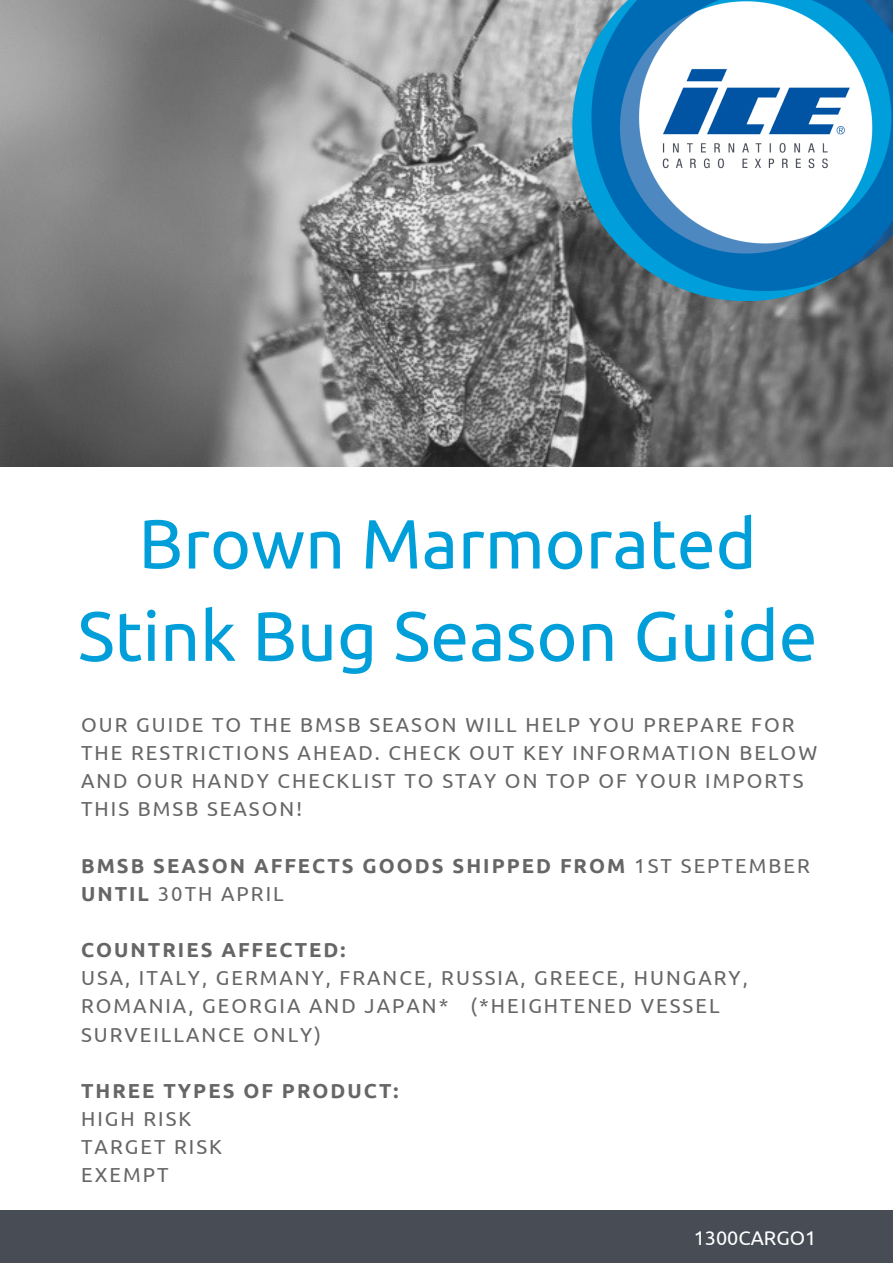
<style>
.page{position:relative;width:893px;height:1263px;background:#fff}
.page>*{position:absolute;margin:0;border:0;box-sizing:border-box;transform-origin:0 0}
.t1{font:69.6px/92.4px "Ubuntu";color:#009fda;text-align:center}
.t2{font:20.25px/28.2px "Ubuntu";letter-spacing:.1em;color:#666}
.t3{font:700 20.25px/28.2px "Ubuntu";letter-spacing:.1em;color:#666}
.t4{font:19.8px "Ubuntu";color:#fff}
.s1{font-weight:400}
</style>
<div class="page">
<img style="left:0;top:0;width:893px;height:466px">
<div style="left:0;top:1210px;width:893px;height:53px;background:#474c55"></div>
<img style="left:570px;top:0;width:323px;height:309px">
<h1 class="t1" style="left:78px;top:496px;width:741px">Brown Marmorated<br>Stink Bug Season Guide</h1>
<p class="t2" style="left:81px;top:710px;width:738px">OUR GUIDE TO THE BMSB SEASON WILL HELP YOU PREPARE FOR THE RESTRICTIONS AHEAD. CHECK OUT KEY INFORMATION BELOW AND OUR HANDY CHECKLIST TO STAY ON TOP OF YOUR IMPORTS THIS BMSB SEASON!</p>
<p class="t3" style="left:81px;top:851px;width:730px">BMSB SEASON AFFECTS GOODS SHIPPED FROM <span class="s1">1ST SEPTEMBER<br></span>UNTIL <span class="s1">30TH APRIL</span></p>
<p class="t3" style="left:81px;top:935px;width:266px">COUNTRIES AFFECTED:</p>
<p class="t2" style="left:81px;top:964px;width:668px">USA, ITALY, GERMANY, FRANCE, RUSSIA, GREECE, HUNGARY,<br>ROMANIA, GEORGIA AND JAPAN* (*HEIGHTENED VESSEL<br>SURVEILLANCE ONLY)</p>
<p class="t3" style="left:81px;top:1076px;width:319px">THREE TYPES OF PRODUCT:</p>
<p class="t2" style="left:81px;top:1104px;width:142px">HIGH RISK<br>TARGET RISK<br>EXEMPT</p>
<p class="t4" style="left:694px;top:1227px;width:124px">1300CARGO1</p>
</div>
